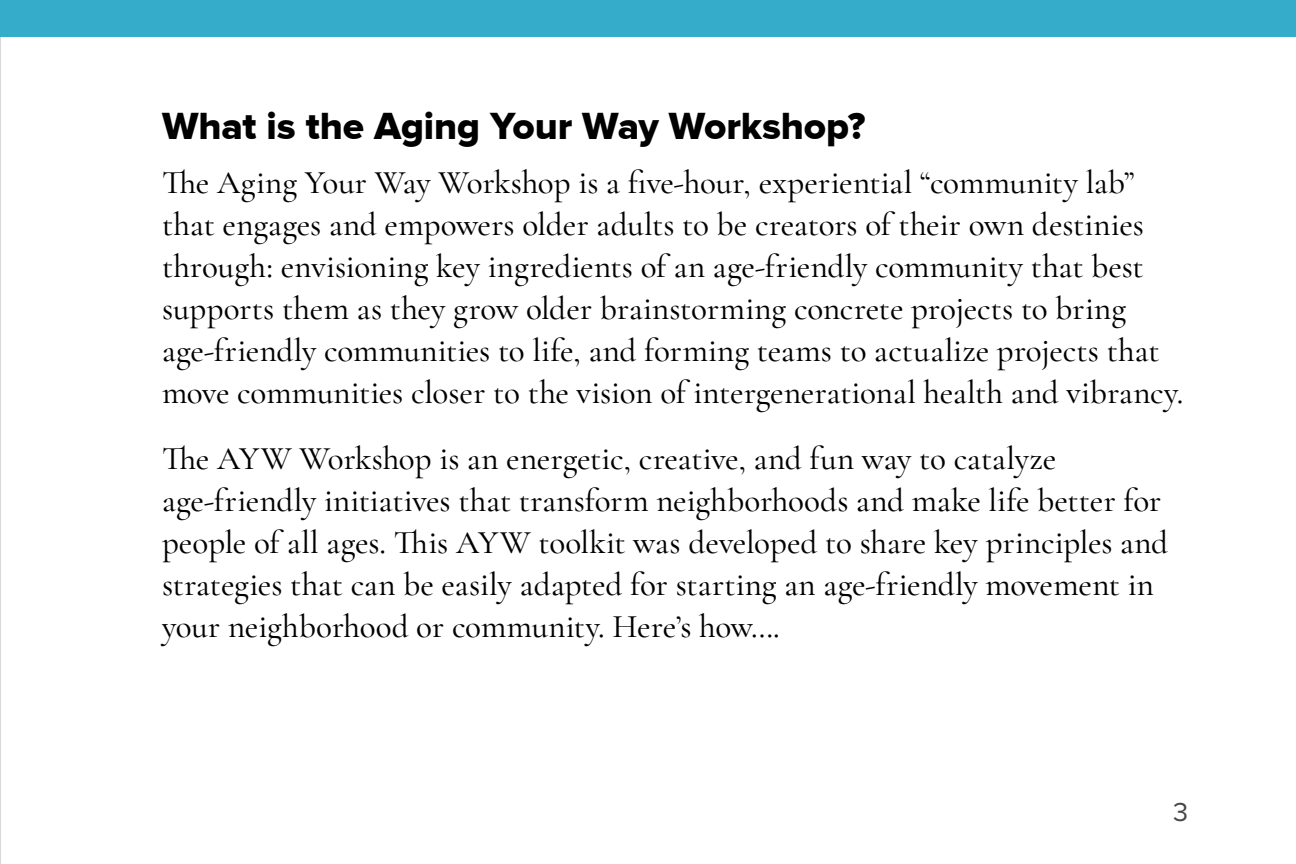
<style>
.page{position:relative;width:1296px;height:864px;background:#fff}
.page>*{position:absolute;margin:0;border:0;box-sizing:border-box;transform-origin:0 0}
.t1{font:39px "Proxima Nova Extrabld";letter-spacing:-.005em;color:#000}
.t2{font:500 33px/42px "Cormorant Garamond";color:#000}
.t3{font:27px "Proxima Nova";color:#454849}
</style>
<div class="page">
<hr style="left:0;top:0;width:1px;height:864px;background:#d1d3d4">
<div style="left:0;top:0;width:1296px;height:37px;background:#36accb"></div>
<p class="t1" style="left:162px;top:104px;width:705px">What is the Aging Your Way Workshop?</p>
<p class="t2" style="left:162px;top:161px;width:1023px">The Aging Your Way Workshop is a five-hour, experiential “community lab” that engages and empowers older adults to be creators of their own destinies through: envisioning key ingredients of an age-friendly community that best supports them as they grow older brainstorming concrete projects to bring age-friendly communities to life, and forming teams to actualize projects that move communities closer to the vision of intergenerational health and vibrancy.</p>
<p class="t2" style="left:162px;top:437px;width:1008px">The AYW Workshop is an energetic, creative, and fun way to catalyze age-friendly initiatives that transform neighborhoods and make life better for people of all ages. This AYW toolkit was developed to share key principles and strategies that can be easily adapted for starting an age-friendly movement in your neighborhood or community. Here’s how….</p>
<p class="t3" style="left:1173px;top:800px;width:17px">3</p>
</div>
